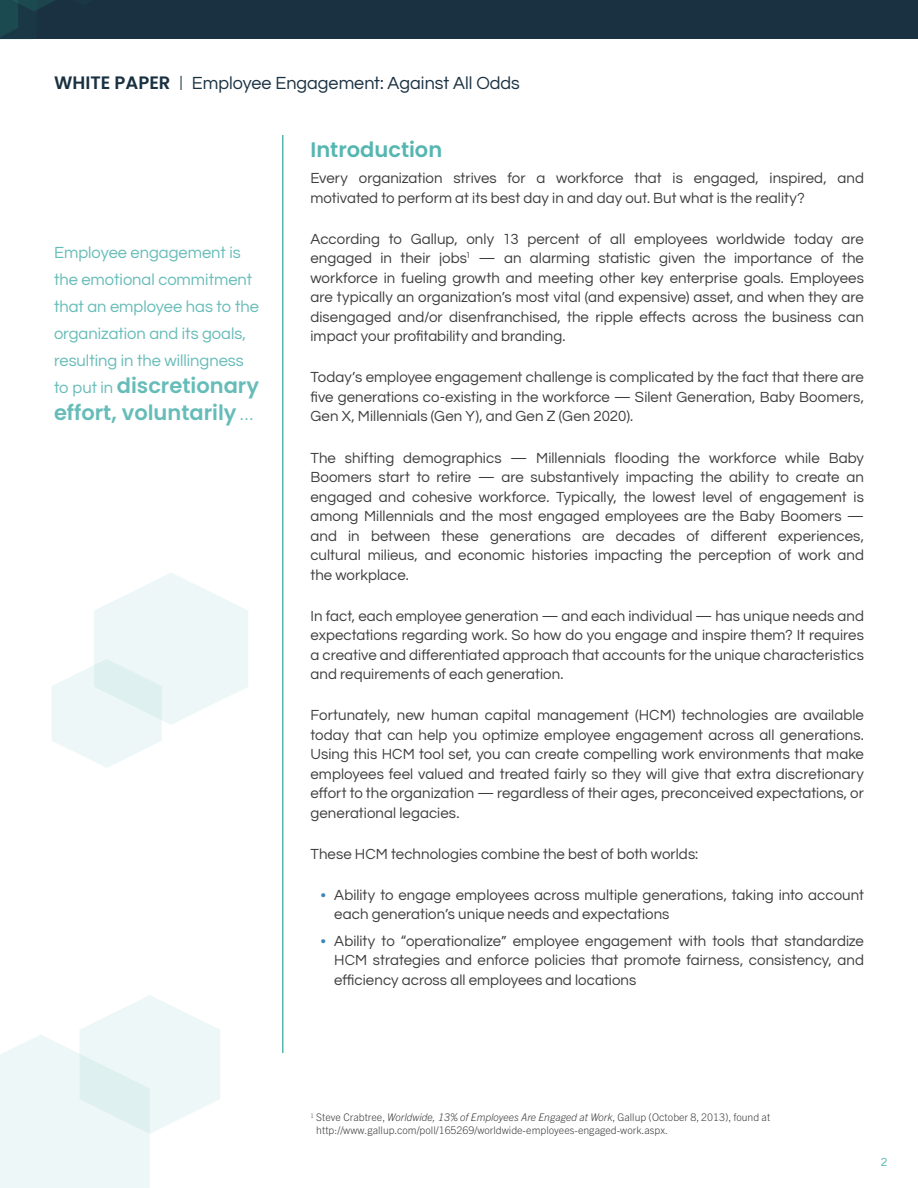
<style>
.page{position:relative;width:918px;height:1188px;background:#fff}
.page>*{position:absolute;margin:0;border:0;box-sizing:border-box;transform-origin:0 0}
.Sidebar__fact_2016{font:600 21px/27px "Poppins";color:#66bcb8}
.Header_2016{font:600 21px "Poppins";color:#55b6b1}
.t1{font:18px "Questrial";color:#1a3142}
.Sidebar__fact_2016-2{font:16.5px/27px "Questrial";color:#66bcb8}
.Body_2016{font:15px/19.5px "Questrial";letter-spacing:.005em;color:#3e3e3f;text-align:justify}
.t2{font:12px "Questrial";color:#55b6b1}
.Footnote_2016{font:300 10.5px/12.6px "Trade Gothic Next LT Pro";color:#3e3e3f}
.s1{font-family:"Poppins";font-weight:600}
.s2{font-family:"Trade Gothic Next LT Pro"}
.s3{font-family:"Questrial";font-weight:400;font-size:16.5px}
.s4{color:#3a85ba}
.s5{font-style:italic}
</style>
<div class="page">
<hr style="left:282px;top:135px;width:2px;height:918px;background:#55b6b1">
<div style="left:0;top:0;width:918px;height:39px;background:#1a3142"></div>
<img style="left:0;top:0;width:55px;height:37px">
<svg style="left:0;top:995px;width:220px;height:193px"></svg>
<svg style="left:52px;top:573px;width:196px;height:195px"></svg>
<p class="t1" style="left:54px;top:70px;width:467px"><span class="s1">WHITE PAPER</span> <span class="s2">|</span> Employee Engagement: Against All Odds</p>
<p class="Sidebar__fact_2016-2" style="left:54px;top:239px;width:206px">Employee engagement is the emotional commitment that an employee has to the organization and its goals, resulting in the willingness</p>
<p class="Sidebar__fact_2016" style="left:54px;top:372px;width:207px"><span class="s3">to put in</span> discretionary effort, voluntarily <span class="s3">…</span></p>
<p class="Header_2016" style="left:310px;top:138px;width:133px">Introduction</p>
<p class="Body_2016" style="left:310px;top:169px;width:555px">Every organization strives for a workforce that is engaged, inspired, and motivated to perform at its best day in and day out. But what is the reality?</p>
<p class="Body_2016" style="left:310px;top:230px;width:555px">According to Gallup, only 13 percent of all employees worldwide today are engaged in their jobs<sup>1</sup> — an alarming statistic given the importance of the workforce in fueling growth and meeting other key enterprise goals. Employees are typically an organization’s most vital (and expensive) asset, and when they are disengaged and/or disenfranchised, the ripple effects across the business can impact your profitability and branding.</p>
<p class="Body_2016" style="left:310px;top:368px;width:555px">Today’s employee engagement challenge is complicated by the fact that there are five generations co-existing in the workforce — Silent Generation, Baby Boomers, Gen X, Millennials (Gen Y), and Gen Z (Gen 2020).</p>
<p class="Body_2016" style="left:310px;top:448px;width:555px">The shifting demographics — Millennials flooding the workforce while Baby Boomers start to retire — are substantively impacting the ability to create an engaged and cohesive workforce. Typically, the lowest level of engagement is among Millennials and the most engaged employees are the Baby Boomers — and in between these generations are decades of different experiences, cultural milieus, and economic histories impacting the perception of work and the workplace.</p>
<p class="Body_2016" style="left:310px;top:607px;width:555px">In fact, each employee generation — and each individual — has unique needs and expectations regarding work. So how do you engage and inspire them? It requires a creative and differentiated approach that accounts for the unique characteristics and requirements of each generation.</p>
<p class="Body_2016" style="left:310px;top:706px;width:555px">Fortunately, new human capital management (HCM) technologies are available today that can help you optimize employee engagement across all generations.<br>Using this HCM tool set, you can create compelling work environments that make employees feel valued and treated fairly so they will give that extra discretionary effort to the organization — regardless of their ages, preconceived expectations, or generational legacies.</p>
<p class="Body_2016" style="left:310px;top:845px;width:389px">These HCM technologies combine the best of both worlds:</p>
<p class="Body_2016" style="left:334px;top:886px;width:531px;text-indent:-14px"><span class="s4">•</span> Ability to engage employees across multiple generations, taking into account each generation’s unique needs and expectations</p>
<p class="Body_2016" style="left:334px;top:932px;width:531px;text-indent:-14px"><span class="s4">•</span> Ability to “operationalize” employee engagement with tools that standardize HCM strategies and enforce policies that promote fairness, consistency, and efficiency across all employees and locations</p>
<p class="Footnote_2016" style="left:316px;top:1111px;width:456px;text-indent:-6px"><sup>1</sup> Steve Crabtree, <span class="s5">Worldwide, 13% of Employees Are Engaged at Work</span>, Gallup (October 8, 2013), found at http://www.gallup.com/poll/165269/worldwide-employees-engaged-work.aspx.</p>
<p class="t2" style="left:881px;top:1154px;width:8px">2</p>
</div>
